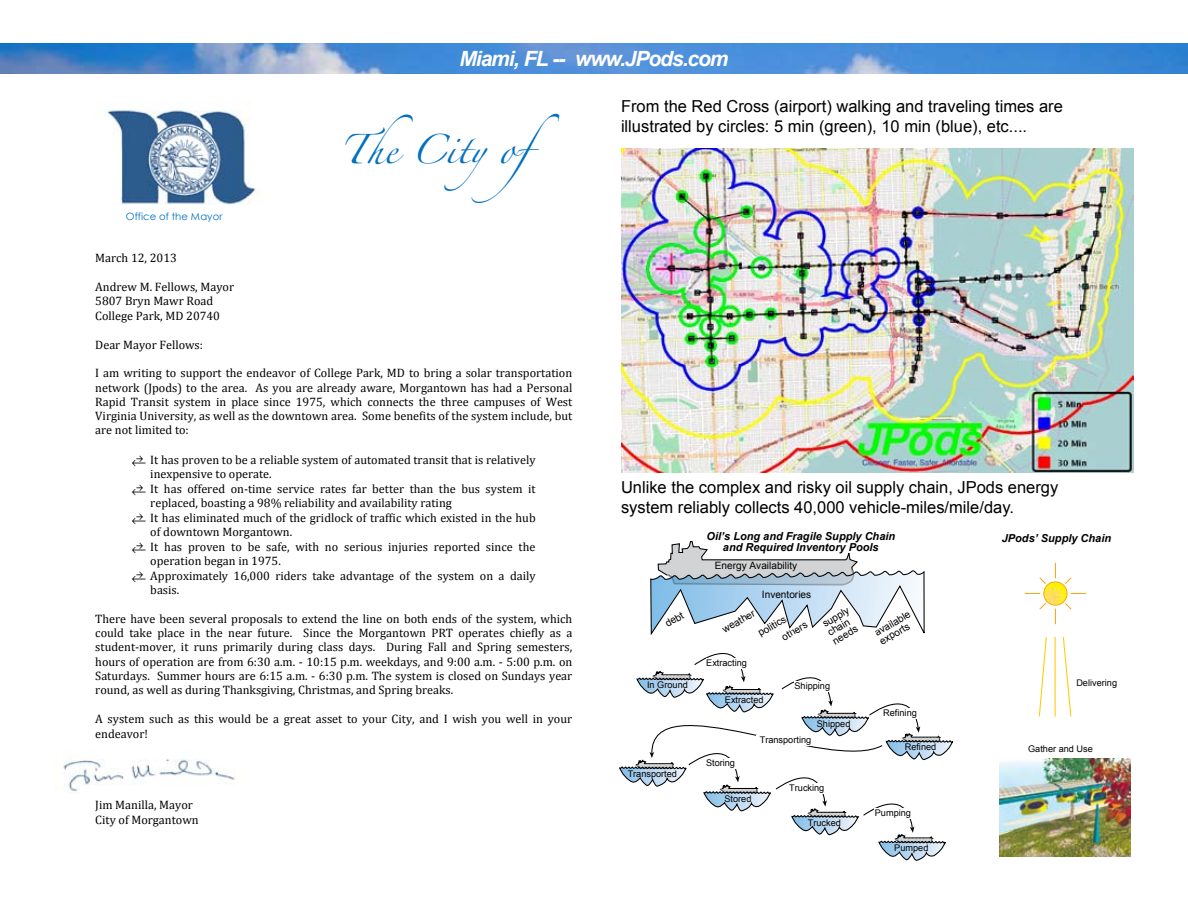
<style>
.page{position:relative;width:1188px;height:918px;background:#fff}
.page>*{position:absolute;margin:0;border:0;box-sizing:border-box;transform-origin:0 0}
.t1{font:26.4px "Zapfino";color:#0070c0}
.t2{font:italic 700 21px "Arial";letter-spacing:-.05em;color:#fff}
.t3{font:16.5px/19.8px "Arial";color:#000}
.t4{font:12.3px/14.4px "Cambria";color:#000}
.t5{font:italic 700 10.95px/10.9px "Arial";color:#000;text-align:center}
.t6{font:10.05px/10.1px "Arial";color:#000}
.t7{font:10.05px "Century Gothic";letter-spacing:.01em;color:#0070c0}
.t8{font:9.15px "Arial";color:#000}
</style>
<div class="page">
<img style="left:0;top:43px;width:1188px;height:31px">
<img style="left:107px;top:101px;width:149px;height:104px">
<img style="left:63px;top:759px;width:172px;height:32px">
<img style="left:621px;top:148px;width:513px;height:324px">
<svg style="left:619px;top:541px;width:335px;height:320px"></svg>
<img style="left:999px;top:759px;width:131px;height:98px">
<svg style="left:1024px;top:562px;width:63px;height:63px"></svg>
<svg style="left:1038px;top:637px;width:34px;height:80px"></svg>
<h2 class="t2" style="left:459px;top:45px;width:271px">Miami, FL -- www.JPods.com</h2>
<p class="t7" style="left:126px;top:210px;width:98px">Office of the Mayor</p>
<h1 class="t1" style="left:340px;top:138px;width:264px">The Cityof</h1>
<p class="t4" style="left:95px;top:251px;width:83px">March 12, 2013</p>
<p class="t4" style="left:95px;top:280px;width:140px">Andrew M. Fellows, Mayor<br>5807 Bryn Mawr Road<br>College Park, MD 20740</p>
<p class="t4" style="left:95px;top:337px;width:109px">Dear Mayor Fellows:</p>
<p class="t4" style="left:95px;top:366px;width:479px;text-align:justify">I am writing to support the endeavor of College Park, MD to bring a solar transportation network (Jpods) to the area. As you are already aware, Morgantown has had a Personal Rapid Transit system in place since 1975, which connects the three campuses of West Virginia University, as well as the downtown area. Some benefits of the system include, but are not limited to:</p>
<p class="t4" style="left:150px;top:452px;width:387px">It has proven to be a reliable system of automated transit that is relatively inexpensive to operate.<br>It has offered on--‐time service rates far better than the bus system it replaced, boasting a 98% reliability and availability rating<br>It has eliminated much of the gridlock of traffic which existed in the hub of downtown Morgantown.<br>It has proven to be safe, with no serious injuries reported since the operation began in 1975.<br>Approximately 16,000 riders take advantage of the system on a daily basis.</p>
<p class="t4" style="left:95px;top:611px;width:479px;text-align:justify">There have been several proposals to extend the line on both ends of the system, which could take place in the near future. Since the Morgantown PRT operates chiefly as a student--‐mover, it runs primarily during class days. During Fall and Spring semesters, hours of operation are from 6:30 a.m. --‐ 10:15 p.m. weekdays, and 9:00 a.m. --‐ 5:00 p.m. on Saturdays. Summer hours are 6:15 a.m. --‐ 6:30 p.m. The system is closed on Sundays year round, as well as during Thanksgiving, Christmas, and Spring breaks.</p>
<p class="t4" style="left:95px;top:712px;width:479px">A system such as this would be a great asset to your City, and I wish you well in your endeavor!</p>
<p class="t4" style="left:95px;top:798px;width:105px">Jim Manilla, Mayor<br>City of Morgantown</p>
<h3 class="t3" style="left:621px;top:97px;width:443px">From the Red Cross (airport) walking and traveling times are illustrated by circles: 5 min (green), 10 min (blue), etc....</h3>
<h3 class="t3" style="left:621px;top:477px;width:439px">Unlike the complex and risky oil supply chain, JPods energy system reliably collects 40,000 vehicle-miles/mile/day.</h3>
<p class="t5" style="left:706px;top:531px;width:190px">Oil’s Long and Fragile Supply Chain and Required Inventory Pools</p>
<p class="t6" style="left:715px;top:561px;width:84px">Energy Availability</p>
<p class="t6" style="left:762px;top:590px;width:51px">Inventories</p>
<p class="t6" style="left:663px;top:620px;width:21px;rotate:-30deg">debt</p>
<p class="t6" style="left:721px;top:626px;width:37px;rotate:-30deg">weather</p>
<p class="t6" style="left:821px;top:620px;width:31px;rotate:-30deg">supply chain needs</p>
<p class="t6" style="left:873px;top:629px;width:41px;rotate:-30deg">available exports</p>
<p class="t6" style="left:771px;top:617px;width:30px;line-height:15.6px;text-indent:-18px;rotate:-30deg">politics others</p>
<p class="t8" style="left:647px;top:678px;width:42px">In Ground</p>
<p class="t8" style="left:628px;top:768px;width:51px">Transported</p>
<p class="t8" style="left:706px;top:657px;width:42px">Extracting</p>
<p class="t8" style="left:725px;top:693px;width:40px">Extracted</p>
<p class="t8" style="left:794px;top:680px;width:37px">Shipping</p>
<p class="t8" style="left:817px;top:717px;width:35px">Shipped</p>
<p class="t8" style="left:706px;top:757px;width:31px">Storing</p>
<p class="t8" style="left:724px;top:793px;width:28px">Stored</p>
<p class="t8" style="left:760px;top:734px;width:53px">Transporting</p>
<p class="t8" style="left:789px;top:782px;width:37px">Trucking</p>
<p class="t8" style="left:808px;top:817px;width:35px">Trucked</p>
<p class="t8" style="left:883px;top:707px;width:35px">Refining</p>
<p class="t8" style="left:905px;top:741px;width:33px">Refined</p>
<p class="t8" style="left:875px;top:807px;width:38px">Pumping</p>
<p class="t8" style="left:894px;top:842px;width:36px">Pumped</p>
<p class="t5" style="left:1002px;top:533px;width:111px">JPods’ Supply Chain</p>
<p class="t8" style="left:1076px;top:676px;width:42px">Delivering</p>
<p class="t8" style="left:1028px;top:743px;width:66px">Gather and Use</p>
</div>
